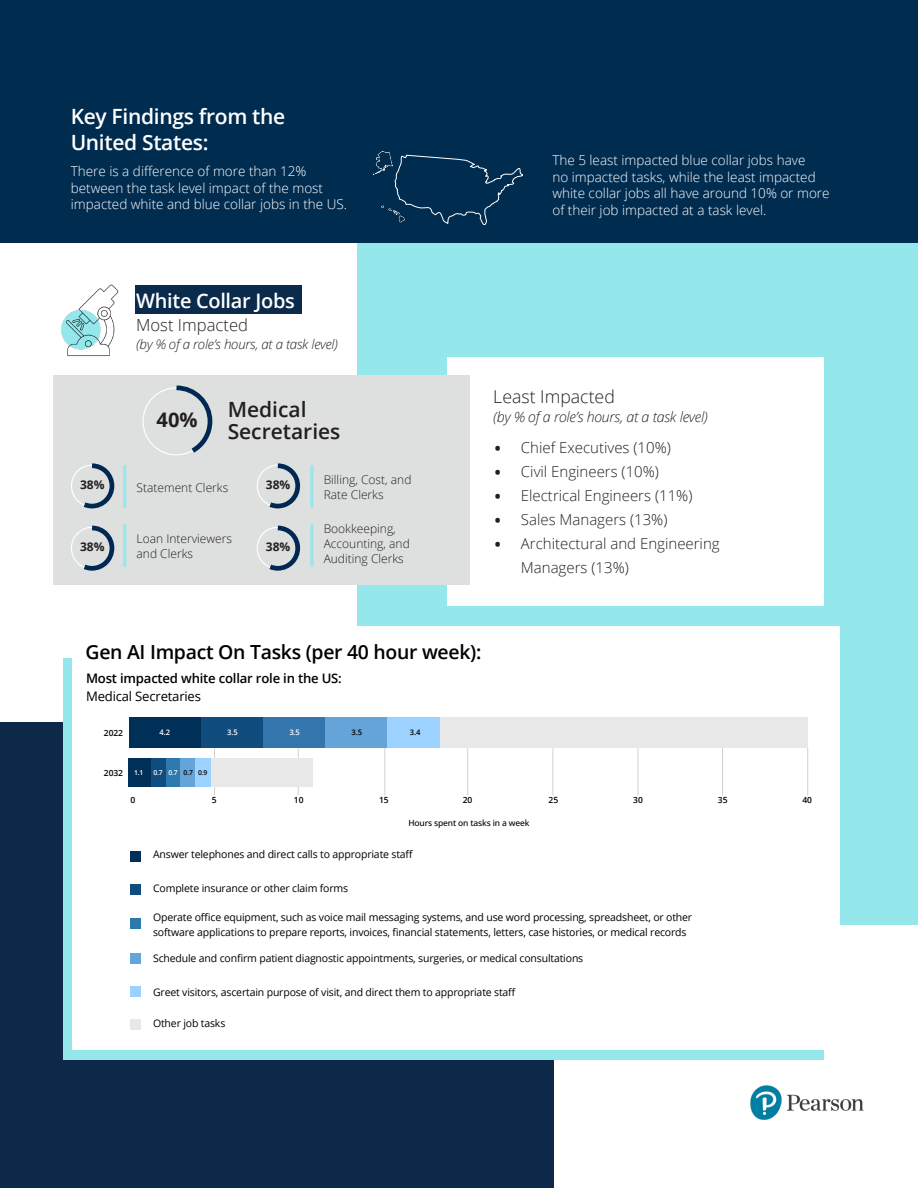
<style>
.page{position:relative;width:918px;height:1188px;background:#fff}
.page>*{position:absolute;margin:0;border:0;box-sizing:border-box;transform-origin:0 0}
.t1{font:600 21px/25.5px "Open Sans";letter-spacing:-.015em;color:#fff}
.Body{font:600 21px/22.5px "Open Sans";color:#231f20}
.t2{font:700 20.1px "Open Sans";color:#231f20}
.t3{font:600 19.95px "Open Sans";letter-spacing:-.015em;color:#fff}
.t4{font:600 19.5px "Open Sans";letter-spacing:-.015em;color:#000001}
.Body-2{font:300 17.7px "Open Sans";color:#231f20}
.Body-3{font:300 16.65px "Open Sans";color:#231f20}
.t5{font:300 15px/24px "Open Sans";color:#231f20}
.Body-4{font:italic 300 14.1px "Open Sans";letter-spacing:-.015em;color:#231f20}
.t6{font:300 13.5px/16.5px "Open Sans";color:#fff}
.Body-5{font:italic 300 13.35px "Open Sans";letter-spacing:-.015em;color:#231f20}
.t7{font:600 13.05px "Open Sans";letter-spacing:-.015em;color:#000001}
.t8{font:13.05px "Open Sans";letter-spacing:-.015em;color:#000001}
.Body-6{font:300 12px/15px "Open Sans";color:#231f20}
.t9{font:700 12px "Open Sans";color:#231f20}
.t10{font:10.5px/15px "Open Sans";letter-spacing:-.015em;color:#000001}
.t11{font:600 8.55px "Open Sans";letter-spacing:-.015em;color:#000001}
.t12{font:500 8.55px "Open Sans";letter-spacing:-.015em;color:#000001}
.t13{font:600 7.65px "Open Sans";color:#fff}
.t14{font:600 7.65px "Open Sans";color:#000001}
.t15{font:600 6.75px "Open Sans";color:#fff}
.t16{font:600 6.75px "Open Sans";color:#000001}
.s1{font-weight:400;font-size:21px}
</style>
<div class="page">
<div style="left:357px;top:169px;width:561px;height:755px;background:#94e7ea"></div>
<div style="left:0;top:722px;width:554px;height:466px;background:#0d294a"></div>
<div style="left:63px;top:658px;width:761px;height:402px;background:#94e7ea"></div>
<div style="left:72px;top:626px;width:768px;height:424px;background:#fff"></div>
<div style="left:129px;top:717px;width:73px;height:30px;background:#003057"></div>
<div style="left:0;top:0;width:918px;height:243px;background:#002c50"></div>
<svg style="left:394px;top:154px;width:129px;height:72px"></svg>
<div style="left:447px;top:357px;width:377px;height:249px;background:#fff"></div>
<div style="left:135px;top:285px;width:166px;height:29px;background:#0a2b4c"></div>
<img style="left:61px;top:284px;width:58px;height:72px">
<div style="left:53px;top:375px;width:417px;height:210px;background:#dee0e0"></div>
<hr style="left:123px;top:465px;width:3px;height:43px;background:#94e7ea">
<hr style="left:310px;top:465px;width:3px;height:43px;background:#94e7ea">
<hr style="left:123px;top:524px;width:3px;height:43px;background:#94e7ea">
<hr style="left:310px;top:524px;width:3px;height:43px;background:#94e7ea">
<svg style="left:172px;top:385px;width:41px;height:71px"></svg>
<div style="left:71px;top:527px;width:42px;height:43px;border:1px solid #fff;border-radius:50%"></div>
<svg style="left:78px;top:525px;width:37px;height:46px"></svg>
<div style="left:257px;top:527px;width:42px;height:43px;border:1px solid #fff;border-radius:50%"></div>
<svg style="left:264px;top:525px;width:37px;height:46px"></svg>
<div style="left:71px;top:465px;width:42px;height:42px;border:1px solid #fff;border-radius:50%"></div>
<svg style="left:78px;top:463px;width:37px;height:46px"></svg>
<div style="left:257px;top:465px;width:42px;height:42px;border:1px solid #fff;border-radius:50%"></div>
<svg style="left:264px;top:463px;width:37px;height:46px"></svg>
<img style="left:750px;top:1086px;width:113px;height:34px">
<div style="left:129px;top:758px;width:22px;height:29px;background:#003057"></div>
<div style="left:130px;top:851px;width:11px;height:11px;background:#003057"></div>
<div style="left:130px;top:884px;width:11px;height:11px;background:#104c7d"></div>
<div style="left:130px;top:918px;width:11px;height:10px;background:#2d78ac"></div>
<div style="left:130px;top:953px;width:11px;height:11px;background:#64a4d9"></div>
<div style="left:130px;top:987px;width:11px;height:10px;background:#9cd2ff"></div>
<div style="left:130px;top:1019px;width:11px;height:11px;background:#e8e8e8"></div>
<div style="left:387px;top:717px;width:54px;height:30px;background:#9cd2ff"></div>
<div style="left:195px;top:758px;width:16px;height:29px;background:#9cd2ff"></div>
<div style="left:151px;top:758px;width:15px;height:29px;background:#104c7d"></div>
<div style="left:166px;top:758px;width:14px;height:29px;background:#2d78ac"></div>
<div style="left:180px;top:758px;width:15px;height:29px;background:#64a4d9"></div>
<hr style="left:807px;top:747px;width:1px;height:48px;background:#d1d1d1">
<hr style="left:722px;top:747px;width:1px;height:48px;background:#d1d1d1">
<hr style="left:638px;top:747px;width:1px;height:48px;background:#d1d1d1">
<hr style="left:552px;top:747px;width:1px;height:48px;background:#d1d1d1">
<hr style="left:467px;top:747px;width:1px;height:48px;background:#d1d1d1">
<hr style="left:384px;top:747px;width:1px;height:48px;background:#d1d1d1">
<hr style="left:298px;top:747px;width:1px;height:48px;background:#d1d1d1">
<hr style="left:214px;top:747px;width:1px;height:48px;background:#d1d1d1">
<div style="left:440px;top:717px;width:368px;height:30px;background:#e8e8e8"></div>
<div style="left:201px;top:717px;width:62px;height:30px;background:#104c7d"></div>
<div style="left:263px;top:717px;width:62px;height:30px;background:#3276ad"></div>
<div style="left:325px;top:717px;width:62px;height:30px;background:#64a4d9"></div>
<div style="left:211px;top:758px;width:102px;height:29px;background:#e8e8e8"></div>
<img style="left:373px;top:150px;width:19px;height:26px">
<img style="left:381px;top:202px;width:32px;height:20px">
<h3 class="t1" style="left:71px;top:103px;width:216px">Key Findings from the<br>United States:</h3>
<h3 class="t6" style="left:71px;top:163px;width:278px">There is a difference of more than 12% between the task level impact of the most impacted white and blue collar jobs in the US.</h3>
<h3 class="t6" style="left:552px;top:152px;width:279px">The 5 least impacted blue collar jobs have<br>no impacted tasks, while the least impacted white collar jobs all have around 10% or more of their job impacted at a task level.</h3>
<h3 class="t3" style="left:136px;top:287px;width:160px">White Collar Jobs</h3>
<p class="Body-3" style="left:136px;top:314px;width:113px">Most Impacted</p>
<p class="Body-5" style="left:136px;top:335px;width:203px">(by % of a role’s hours, at a task level)</p>
<p class="t2" style="left:157px;top:406px;width:43px">40%</p>
<p class="Body" style="left:228px;top:397px;width:114px">Medical<br>Secretaries</p>
<p class="Body-6" style="left:137px;top:480px;width:93px">Statement Clerks</p>
<p class="Body-6" style="left:324px;top:472px;width:89px">Billing, Cost, and<br>Rate Clerks</p>
<p class="Body-6" style="left:137px;top:531px;width:97px">Loan Interviewers and Clerks</p>
<p class="Body-6" style="left:324px;top:521px;width:88px">Bookkeeping,<br>Accounting, and<br>Auditing Clerks</p>
<p class="t9" style="left:80px;top:476px;width:26px">38%</p>
<p class="t9" style="left:266px;top:476px;width:26px">38%</p>
<p class="t9" style="left:80px;top:539px;width:26px">38%</p>
<p class="t9" style="left:266px;top:539px;width:26px">38%</p>
<p class="Body-2" style="left:493px;top:384px;width:123px">Least Impacted</p>
<p class="Body-4" style="left:493px;top:407px;width:216px">(by % of a role’s hours, at a task level)</p>
<p class="t5" style="left:494px;top:435px;width:178px"><span class="s1">•</span> Chief Executives (10%)</p>
<p class="t5" style="left:494px;top:459px;width:167px"><span class="s1">•</span> Civil Engineers (10%)</p>
<p class="t5" style="left:494px;top:483px;width:200px"><span class="s1">•</span> Electrical Engineers (11%)</p>
<p class="t5" style="left:494px;top:507px;width:175px"><span class="s1">•</span> Sales Managers (13%)</p>
<p class="t5" style="left:521px;top:531px;width:200px;text-indent:-27px"><span class="s1">•</span> Architectural and Engineering<br>Managers (13%)</p>
<h3 class="t4" style="left:86px;top:638px;width:397px">Gen AI Impact On Tasks (per 40 hour week):</h3>
<h3 class="t7" style="left:86px;top:669px;width:257px">Most impacted white collar role in the US:</h3>
<h3 class="t8" style="left:86px;top:687px;width:117px">Medical Secretaries</h3>
<h3 class="t11" style="left:104px;top:727px;width:20px">2022</h3>
<h3 class="t13" style="left:159px;top:727px;width:12px">4.2</h3>
<h3 class="t15" style="left:134px;top:768px;width:11px">1.1</h3>
<h3 class="t11" style="left:104px;top:767px;width:20px">2032</h3>
<h3 class="t15" style="left:153px;top:768px;width:11px">0.7</h3>
<h3 class="t15" style="left:168px;top:768px;width:11px">0.7</h3>
<h3 class="t16" style="left:184px;top:768px;width:11px">0.7</h3>
<h3 class="t16" style="left:198px;top:768px;width:11px">0.9</h3>
<h3 class="t13" style="left:227px;top:727px;width:12px">3.5</h3>
<h3 class="t13" style="left:289px;top:727px;width:12px">3.5</h3>
<h3 class="t14" style="left:352px;top:727px;width:12px">3.5</h3>
<h3 class="t14" style="left:410px;top:727px;width:12px">3.4</h3>
<h3 class="t11" style="left:130px;top:794px;width:6px">0</h3>
<h3 class="t11" style="left:212px;top:794px;width:6px">5</h3>
<h3 class="t11" style="left:294px;top:794px;width:11px">10</h3>
<h3 class="t11" style="left:379px;top:794px;width:11px">15</h3>
<h3 class="t11" style="left:463px;top:794px;width:11px">20</h3>
<h3 class="t12" style="left:408px;top:817px;width:123px">Hours spent on tasks in a week</h3>
<h3 class="t10" style="left:153px;top:847px;width:262px">Answer telephones and direct calls to appropriate staff</h3>
<h3 class="t11" style="left:549px;top:794px;width:11px">25</h3>
<h3 class="t11" style="left:633px;top:794px;width:11px">30</h3>
<h3 class="t11" style="left:718px;top:794px;width:11px">35</h3>
<h3 class="t11" style="left:803px;top:794px;width:11px">40</h3>
<h3 class="t10" style="left:153px;top:881px;width:197px">Complete insurance or other claim forms</h3>
<h3 class="t10" style="left:153px;top:910px;width:541px">Operate office equipment, such as voice mail messaging systems, and use word processing, spreadsheet, or other software applications to prepare reports, invoices, financial statements, letters, case histories, or medical records</h3>
<h3 class="t10" style="left:153px;top:950px;width:432px">Schedule and confirm patient diagnostic appointments, surgeries, or medical consultations</h3>
<h3 class="t10" style="left:153px;top:984px;width:364px">Greet visitors, ascertain purpose of visit, and direct them to appropriate staff</h3>
<h3 class="t10" style="left:153px;top:1016px;width:74px">Other job tasks</h3>
</div>
